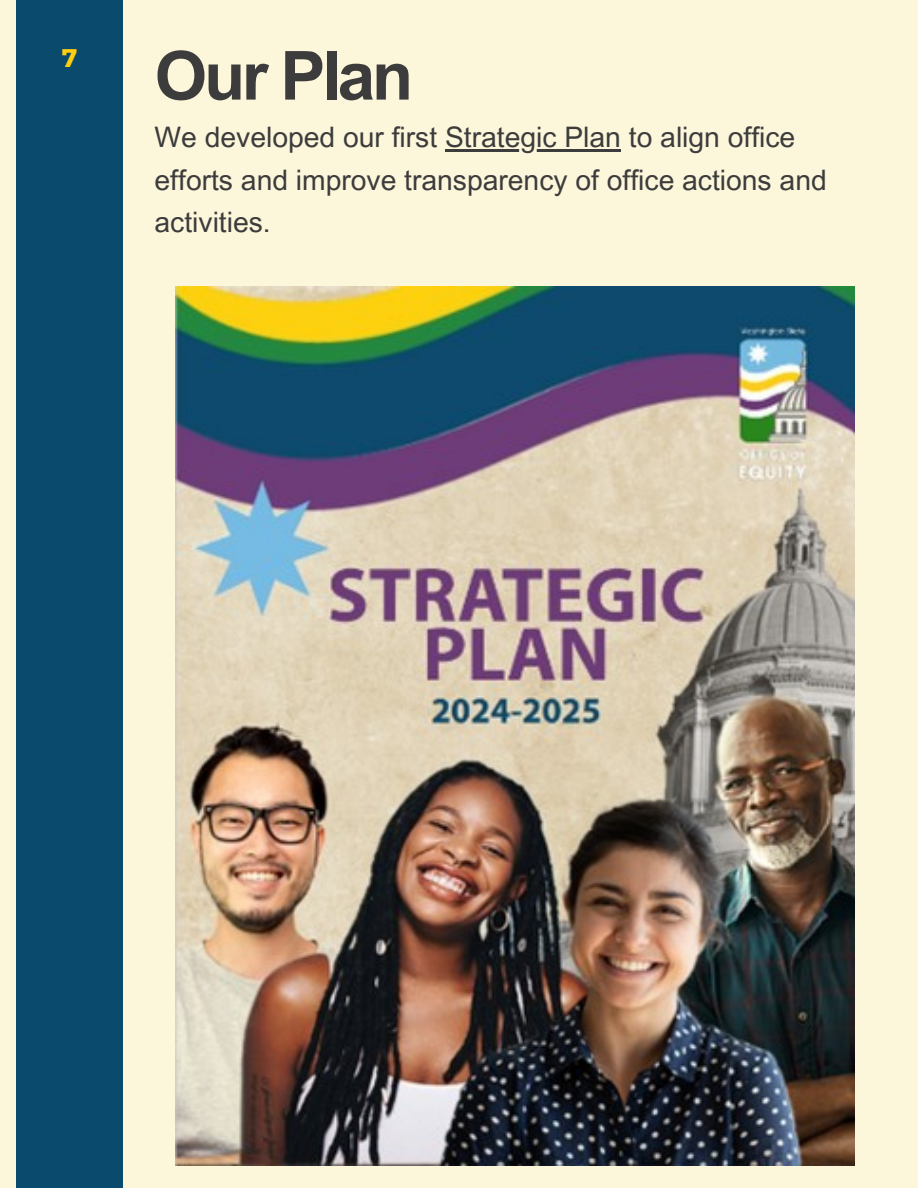
<style>
.page{position:relative;width:918px;height:1188px;background:#fcf6db}
.page>*{position:absolute;margin:0;border:0;box-sizing:border-box;transform-origin:0 0}
.t1{font:700 67.8px "Arial MT Pro";letter-spacing:-.05em;color:#3d3c3c}
.t2{font:28.2px/42.3px "Arial MT Pro";color:#3d3c3c}
.t3{font:25.35px "Kief Montaser Bold";color:#ffcf10}
</style>
<div class="page">
<div style="left:16px;top:0;width:107px;height:1188px;background:#0a4a6c"></div>
<img style="left:176px;top:286px;width:678px;height:880px">
<hr style="left:445px;top:149px;width:176px;height:3px;background:#3d3c3c">
<p class="t3" style="left:62px;top:42px;width:16px">7</p>
<h1 class="t1" style="left:155px;top:50px;width:260px">Our Plan</h1>
<p class="t2" style="left:155px;top:120px;width:674px">We developed our first Strategic Plan to align office efforts and improve transparency of office actions and activities.</p>
</div>
